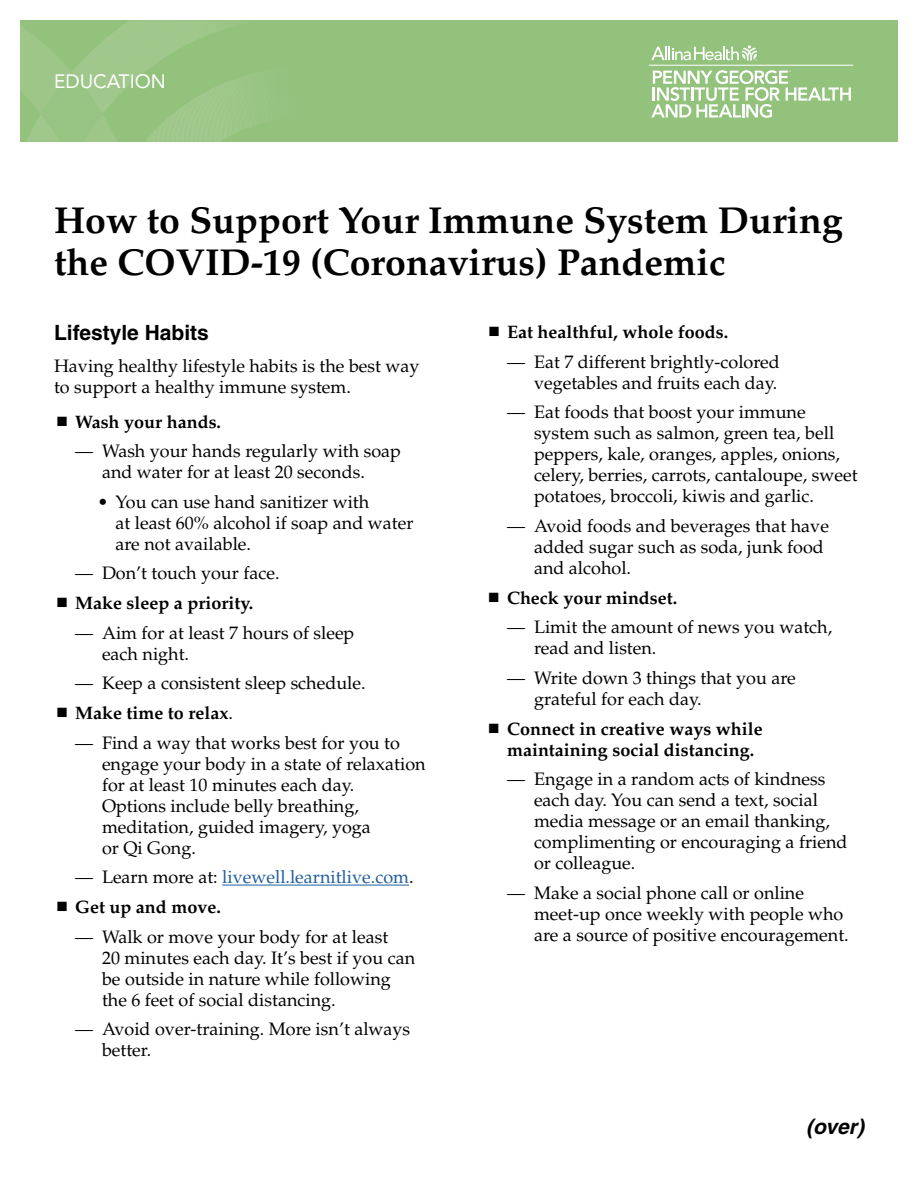
<style>
.page{position:relative;width:918px;height:1188px;background:#fff}
.page>*{position:absolute;margin:0;border:0;box-sizing:border-box;transform-origin:0 0}
.t1{font:700 37.5px/42px "Palatino";color:#000}
.t2{font:700 21px "Helvetica";color:#000}
.t3{font:italic 700 21px "Helvetica";color:#000}
.t4{font:19.2px "Avenir LT Std";color:#fff}
.t5{font:18px/21px "Palatino";color:#000}
.t6{font:700 18px/21px "Palatino";color:#000}
.t7{font:18px/29.7px "Palatino";color:#215e9e}
.s1{font-weight:700}
.s2{color:#000}
.s3{font-weight:700;color:#000}
</style>
<div class="page">
<hr style="left:222px;top:885px;width:187px;height:1px;background:#215e9e">
<div style="left:20px;top:20px;width:878px;height:122px;background:#93c27d"></div>
<svg style="left:20px;top:20px;width:232px;height:122px"></svg>
<hr style="left:649px;top:65px;width:204px;height:1px;background:#fff">
<svg style="left:651px;top:45px;width:106px;height:16px"></svg>
<svg style="left:651px;top:70px;width:200px;height:48px"></svg>
<p class="t4" style="left:54px;top:70px;width:113px">EDUCATION</p>
<h1 class="t1" style="left:54px;top:199px;width:790px">How to Support Your Immune System During the COVID-19 (Coronavirus) Pandemic</h1>
<p class="t2" style="left:54px;top:320px;width:157px">Lifestyle Habits</p>
<p class="t5" style="left:54px;top:356px;width:367px">Having healthy lifestyle habits is the best way to support a healthy immune system.</p>
<p class="t6" style="left:75px;top:411px;width:148px">Wash your hands.</p>
<p class="t5" style="left:75px;top:441px;width:328px;text-align:center">— Wash your hands regularly with soap and water for at least 20 seconds.</p>
<p class="t5" style="left:116px;top:492px;width:300px;text-indent:-18px">• You can use hand sanitizer with<br>at least 60% alcohol if soap and water are not available.</p>
<p class="t5" style="left:75px;top:563px;width:206px">— Don’t touch your face.</p>
<p class="t6" style="left:75px;top:593px;width:180px">Make sleep a priority.</p>
<p class="t5" style="left:102px;top:622px;width:254px;text-indent:-27px">— Aim for at least 7 hours of sleep each night.</p>
<p class="t5" style="left:75px;top:669px;width:292px;line-height:29.7px">— Keep a consistent sleep schedule.<br><span class="s1">Make time to relax</span>.</p>
<p class="t5" style="left:102px;top:732px;width:325px;text-indent:-27px">— Find a way that works best for you to engage your body in a state of relaxation for at least 10 minutes each day.<br>Options include belly breathing, meditation, guided imagery, yoga<br>or Qi Gong.</p>
<p class="t7" style="left:75px;top:863px;width:340px"><span class="s2">— Learn more at:</span> livewell.learnitlive.com<span class="s2">.<br></span><span class="s3">Get up and move.</span></p>
<p class="t5" style="left:102px;top:926px;width:315px;text-indent:-27px">— Walk or move your body for at least<br>20 minutes each day. It’s best if you can be outside in nature while following the 6 feet of social distancing.</p>
<p class="t5" style="left:102px;top:1019px;width:310px;text-indent:-27px">— Avoid over-training. More isn’t always better.</p>
<p class="t6" style="left:507px;top:322px;width:223px">Eat healthful, whole foods.</p>
<p class="t5" style="left:507px;top:351px;width:274px;text-align:right">— Eat 7 different brightly-colored vegetables and fruits each day.</p>
<p class="t5" style="left:534px;top:402px;width:325px;text-indent:-27px">— Eat foods that boost your immune system such as salmon, green tea, bell peppers, kale, oranges, apples, onions, celery, berries, carrots, cantaloupe, sweet potatoes, broccoli, kiwis and garlic.</p>
<p class="t5" style="left:534px;top:516px;width:297px;text-indent:-27px">— Avoid foods and beverages that have added sugar such as soda, junk food and alcohol.</p>
<p class="t6" style="left:507px;top:587px;width:172px">Check your mindset.</p>
<p class="t5" style="left:534px;top:617px;width:300px;text-indent:-27px">— Limit the amount of news you watch, read and listen.</p>
<p class="t5" style="left:534px;top:668px;width:263px;text-indent:-27px">— Write down 3 things that you are grateful for each day.</p>
<p class="t6" style="left:507px;top:718px;width:257px">Connect in creative ways while maintaining social distancing.</p>
<p class="t5" style="left:534px;top:769px;width:315px;text-indent:-27px">— Engage in a random acts of kindness each day. You can send a text, social media message or an email thanking, complimenting or encouraging a friend or colleague.</p>
<p class="t5" style="left:534px;top:883px;width:316px;text-indent:-27px">— Make a social phone call or online meet-up once weekly with people who are a source of positive encouragement.</p>
<p class="t3" style="left:806px;top:1114px;width:59px">(over)</p>
</div>
